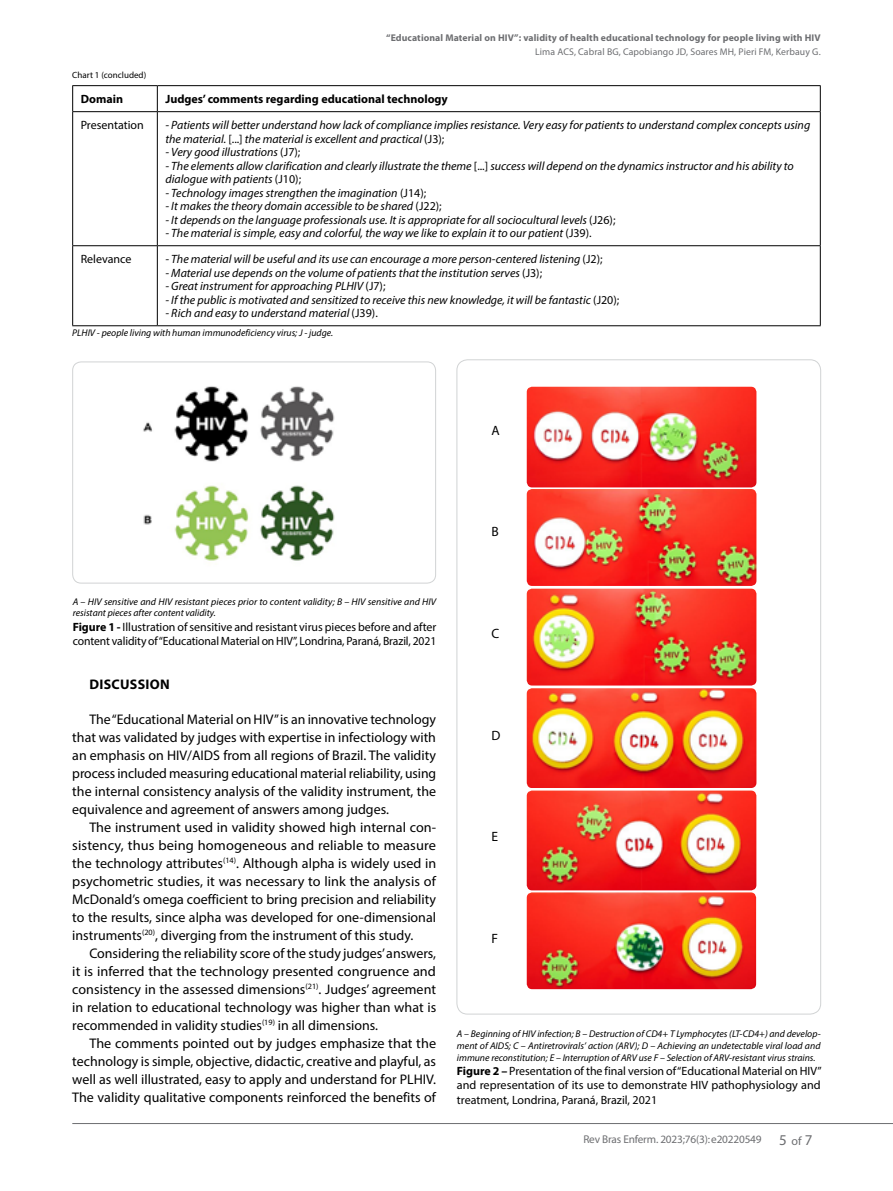
<style>
.page{position:relative;width:893px;height:1191px;background:#fff}
.page>*{position:absolute;margin:0;border:0;box-sizing:border-box;transform-origin:0 0}
.t1{font:13.95px/18px "Myriad Pro";color:#000;text-align:justify}
.t2{font:700 13.95px "Myriad Pro";letter-spacing:.02em;color:#000}
.t3{font:13.5px "Myriad Pro";color:#000}
.t4{font:italic 12px/13.5px "Myriad Pro";color:#000}
.t5{font:12px/14.4px "Myriad Pro";color:#000;text-align:justify}
.t6{font:700 12px "Myriad Pro";color:#000}
.t7{font:11.25px "Myriad Pro";letter-spacing:-.015em;color:#6d6e71}
.t8{font:italic 9.75px/11.7px "Myriad Pro";color:#000;text-align:justify}
.t9{font:700 9.75px "Myriad Pro";letter-spacing:.01em;color:#6d6e71}
.t10{font:9.75px "Myriad Pro";letter-spacing:.01em;color:#6d6e71}
.t11{font:9px "Myriad Pro";color:#000}
.s1{font-style:normal}
.s2{font-weight:700}
.s3{font-size:15px}
.s4{font-size:12px}
</style>
<div class="page">
<hr style="left:72px;top:1123px;width:821px;height:1px;background:#6d6e71">
<hr style="left:72px;top:85px;width:85px;height:1px;background:#000">
<hr style="left:157px;top:85px;width:664px;height:1px;background:#000">
<hr style="left:72px;top:111px;width:85px;height:1px;background:#000">
<hr style="left:157px;top:111px;width:664px;height:1px;background:#000">
<hr style="left:72px;top:245px;width:85px;height:1px;background:#000">
<hr style="left:157px;top:245px;width:664px;height:1px;background:#000">
<hr style="left:72px;top:325px;width:85px;height:1px;background:#000">
<hr style="left:157px;top:325px;width:664px;height:1px;background:#000">
<svg style="left:72px;top:86px;width:1px;height:25px"></svg>
<hr style="left:72px;top:112px;width:1px;height:133px;background:#000">
<hr style="left:72px;top:246px;width:1px;height:79px;background:#000">
<svg style="left:157px;top:86px;width:1px;height:25px"></svg>
<svg style="left:820px;top:86px;width:1px;height:25px"></svg>
<hr style="left:157px;top:112px;width:1px;height:133px;background:#000">
<hr style="left:820px;top:112px;width:1px;height:133px;background:#000">
<hr style="left:157px;top:246px;width:1px;height:79px;background:#000">
<hr style="left:820px;top:246px;width:1px;height:79px;background:#000">
<img style="left:527px;top:387px;width:229px;height:100px">
<img style="left:527px;top:489px;width:229px;height:97px">
<img style="left:527px;top:588px;width:229px;height:97px">
<img style="left:527px;top:688px;width:229px;height:100px">
<img style="left:527px;top:790px;width:229px;height:100px">
<img style="left:527px;top:892px;width:229px;height:97px">
<img style="left:73px;top:363px;width:363px;height:220px">
<div style="left:72px;top:361px;width:364px;height:222px;border:1px solid #d1d3d4;border-radius:9px"></div>
<p class="t11" style="left:72px;top:69px;width:75px">Chart 1 (concluded)</p>
<p class="t9" style="left:386px;top:33px;width:436px">“Educational Material on HIV”: validity of health educational technology for people living with HIV</p>
<p class="t10" style="left:535px;top:46px;width:287px">Lima ACS, Cabral BG, Capobiango JD, Soares MH, Pieri FM, Kerbauy G.</p>
<p class="t6" style="left:81px;top:92px;width:44px">Domain</p>
<p class="t6" style="left:165px;top:92px;width:284px">Judges’ comments regarding educational technology</p>
<p class="t5" style="left:81px;top:118px;width:65px">Presentation</p>
<p class="t4" style="left:165px;top:118px;width:646px">- Patients will better understand how lack of compliance implies resistance. Very easy for patients to understand complex concepts using the material. <span class="s1">[...]</span> the material is excellent and practical <span class="s1">(J3);</span></p>
<p class="t4" style="left:165px;top:145px;width:136px">- Very good illustrations <span class="s1">(J7);</span></p>
<p class="t4" style="left:165px;top:159px;width:630px">- The elements allow clarification and clearly illustrate the theme <span class="s1">[...]</span> success will depend on the dynamics instructor and his ability to dialogue with patients <span class="s1">(J10);</span></p>
<p class="t4" style="left:165px;top:186px;width:262px">- Technology images strengthen the imagination <span class="s1">(J14);</span></p>
<p class="t4" style="left:165px;top:199px;width:278px">- It makes the theory domain accessible to be shared <span class="s1">(J22);</span></p>
<p class="t4" style="left:165px;top:213px;width:452px">- It depends on the language professionals use. It is appropriate for all sociocultural levels <span class="s1">(J26);</span></p>
<p class="t4" style="left:165px;top:226px;width:428px">- The material is simple, easy and colorful, the way we like to explain it to our patient <span class="s1">(J39).</span></p>
<p class="t5" style="left:81px;top:252px;width:52px">Relevance</p>
<p class="t4" style="left:165px;top:252px;width:439px">- The material will be useful and its use can encourage a more person-centered listening <span class="s1">(J2);</span></p>
<p class="t4" style="left:165px;top:266px;width:378px">- Material use depends on the volume of patients that the institution serves <span class="s1">(J3);</span></p>
<p class="t4" style="left:165px;top:279px;width:222px">- Great instrument for approaching PLHIV <span class="s1">(J7);</span></p>
<p class="t4" style="left:165px;top:293px;width:455px">- If the public is motivated and sensitized to receive this new knowledge, it will be fantastic <span class="s1">(J20);</span></p>
<p class="t4" style="left:165px;top:306px;width:214px">- Rich and easy to understand material <span class="s1">(J39).</span></p>
<p class="t8" style="left:72px;top:327px;width:262px">PLHIV - people living with human immunodeficiency virus; J - judge.</p>
<p class="t3" style="left:491px;top:422px;width:10px">A</p>
<p class="t3" style="left:491px;top:523px;width:9px">B</p>
<p class="t8" style="left:73px;top:595px;width:365px">A – HIV sensitive and HIV resistant pieces prior to content validity; B – HIV sensitive and HIV resistant pieces after content validity.</p>
<p class="t5" style="left:73px;top:619px;width:365px"><span class="s2">Figure 1 -</span> Illustration of sensitive and resistant virus pieces before and after content validity of “Educational Material on HIV”, Londrina, Paraná, Brazil, 2021</p>
<p class="t2" style="left:89px;top:676px;width:82px">DISCUSSION</p>
<p class="t1" style="left:72px;top:710px;width:365px;text-indent:17px">The “Educational Material on HIV” is an innovative technology that was validated by judges with expertise in infectiology with an emphasis on HIV/AIDS from all regions of Brazil. The validity process included measuring educational material reliability, using the internal consistency analysis of the validity instrument, the equivalence and agreement of answers among judges.</p>
<p class="t1" style="left:72px;top:818px;width:365px;text-indent:17px">The instrument used in validity showed high internal con&shy;sistency, thus being homogeneous and reliable to measure the technology attributes<sup>(14)</sup>. Although alpha is widely used in psychometric studies, it was necessary to link the analysis of McDonald’s omega coefficient to bring precision and reliability to the results, since alpha was developed for one-dimensional instruments<sup>(20)</sup>, diverging from the instrument of this study.</p>
<p class="t1" style="left:72px;top:944px;width:365px;text-indent:17px">Considering the reliability score of the study judges’ answers, it is inferred that the technology presented congruence and consistency in the assessed dimensions<sup>(21)</sup>. Judges’ agreement in relation to educational technology was higher than what is recommended in validity studies<sup>(19)</sup> in all dimensions.</p>
<p class="t1" style="left:72px;top:1034px;width:365px;text-indent:17px">The comments pointed out by judges emphasize that the technology is simple, objective, didactic, creative and playful, as well as well illustrated, easy to apply and understand for PLHIV.<br>The validity qualitative components reinforced the benefits of</p>
<p class="t3" style="left:491px;top:625px;width:9px">C</p>
<p class="t3" style="left:491px;top:727px;width:10px">D</p>
<p class="t3" style="left:491px;top:828px;width:8px">E</p>
<p class="t3" style="left:491px;top:930px;width:8px">F</p>
<p class="t8" style="left:457px;top:1028px;width:365px">A – Beginning of HIV infection; B – Destruction of CD4+ T Lymphocytes (LT-CD4+) and develop&shy;ment of AIDS; C – Antiretrovirals’ action (ARV); D – Achieving an undetectable viral load and immune reconstitution; E – Interruption of ARV use F – Selection of ARV-resistant virus strains.</p>
<p class="t5" style="left:457px;top:1063px;width:366px"><span class="s2">Figure 2 –</span> Presentation of the final version of “Educational Material on HIV” and representation of its use to demonstrate HIV pathophysiology and treatment, Londrina, Paraná, Brazil, 2021</p>
<p class="t7" style="left:583px;top:1132px;width:231px">Rev Bras Enferm. 2023;76(3):e20220549 <span class="s3">5</span> <span class="s4">of</span> <span class="s3">7</span></p>
</div>
